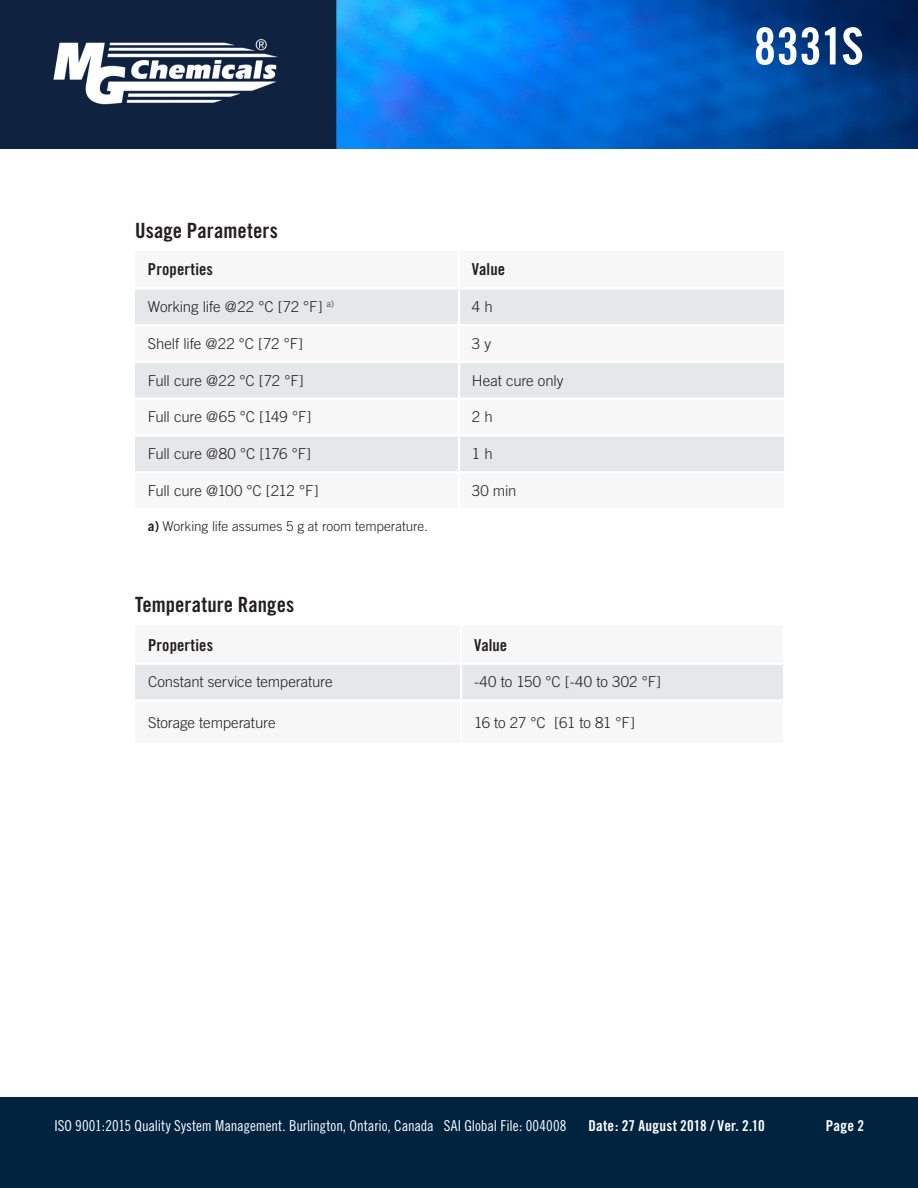
<style>
.page{position:relative;width:918px;height:1188px;background:#fff}
.page>*{position:absolute;margin:0;border:0;box-sizing:border-box;transform-origin:0 0}
.t1{font:51px "Trade Gothic Bold Cond Twenty";letter-spacing:-.01em;color:#fff}
.t2{font:21px "Trade Gothic Bold Cond Twenty";letter-spacing:.005em;color:#231f20}
.t3{font:16.5px "Trade Gothic Bold Cond Twenty";letter-spacing:.005em;color:#231f20}
.t4{font:300 15px "Trade Gothic";letter-spacing:-.01em;color:#231f20}
.t5{font:15px "Trade Gothic Cond Eighteen";letter-spacing:-.005em;color:#fff}
.t6{font:15px "Trade Gothic Bold Cond Twenty";letter-spacing:.015em;color:#fff}
.t7{font:300 15px "Trade Gothic";letter-spacing:.01em;color:#231f20}
.t8{font:300 13.5px "Trade Gothic";letter-spacing:-.005em;color:#231f20}
.s1{font-weight:700}
</style>
<div class="page">
<img style="left:0;top:0;width:918px;height:149px">
<div style="left:0;top:1097px;width:918px;height:91px;background:#002340"></div>
<svg style="left:135px;top:290px;width:649px;height:181px;fill:#e6e7e9"></svg>
<hr style="left:459px;top:324px;width:325px;height:2px;background:#fff">
<hr style="left:459px;top:361px;width:325px;height:2px;background:#fff">
<hr style="left:459px;top:398px;width:325px;height:2px;background:#fff">
<hr style="left:459px;top:434px;width:325px;height:3px;background:#fff">
<hr style="left:458px;top:290px;width:2px;height:34px;background:#fff">
<hr style="left:135px;top:324px;width:324px;height:2px;background:#fff">
<hr style="left:458px;top:326px;width:2px;height:35px;background:#fff">
<hr style="left:135px;top:361px;width:324px;height:2px;background:#fff">
<hr style="left:458px;top:363px;width:2px;height:35px;background:#fff">
<hr style="left:135px;top:398px;width:324px;height:2px;background:#fff">
<hr style="left:458px;top:400px;width:2px;height:34px;background:#fff">
<hr style="left:135px;top:434px;width:324px;height:3px;background:#fff">
<hr style="left:458px;top:437px;width:2px;height:34px;background:#fff">
<div style="left:135px;top:665px;width:648px;height:34px;background:#e6e7e9"></div>
<hr style="left:460px;top:665px;width:2px;height:34px;background:#fff">
<h2 class="t2" style="left:135px;top:217px;width:144px">Usage Parameters</h2>
<p class="t3" style="left:148px;top:260px;width:67px">Properties</p>
<p class="t3" style="left:472px;top:260px;width:35px">Value</p>
<p class="t4" style="left:148px;top:298px;width:188px">Working life @22 °C [72 °F] <sup>a)</sup></p>
<p class="t4" style="left:472px;top:298px;width:22px">4 h</p>
<p class="t4" style="left:148px;top:335px;width:157px">Shelf life @22 °C [72 °F]</p>
<p class="t4" style="left:472px;top:335px;width:21px">3 y</p>
<p class="t4" style="left:148px;top:371px;width:157px">Full cure @22 °C [72 °F]</p>
<p class="t4" style="left:472px;top:371px;width:93px">Heat cure only</p>
<p class="t4" style="left:148px;top:408px;width:165px">Full cure @65 °C [149 °F]</p>
<p class="t4" style="left:472px;top:408px;width:22px">2 h</p>
<p class="t4" style="left:148px;top:445px;width:165px">Full cure @80 °C [176 °F]</p>
<p class="t4" style="left:472px;top:445px;width:22px">1 h</p>
<p class="t4" style="left:148px;top:482px;width:172px">Full cure @100 °C [212 °F]</p>
<p class="t4" style="left:472px;top:482px;width:46px">30 min</p>
<p class="t8" style="left:148px;top:518px;width:282px"><span class="s1">a)</span> Working life assumes 5 g at room temperature.</p>
<h2 class="t2" style="left:135px;top:592px;width:161px">Temperature Ranges</h2>
<p class="t3" style="left:148px;top:635px;width:67px">Properties</p>
<p class="t3" style="left:474px;top:635px;width:35px">Value</p>
<p class="t4" style="left:148px;top:673px;width:186px">Constant service temperature</p>
<p class="t7" style="left:474px;top:673px;width:189px">-40 to 150 °C [-40 to 302 °F]</p>
<p class="t4" style="left:148px;top:713px;width:129px">Storage temperature</p>
<p class="t4" style="left:474px;top:713px;width:162px">16 to 27 °C [61 to 81 °F]</p>
<h1 class="t1" style="left:754px;top:15px;width:112px">8331S</h1>
<p class="t5" style="left:54px;top:1117px;width:514px">ISO 9001:2015 Quality System Management. Burlington, Ontario, Canada SAI Global File: 004008</p>
<p class="t6" style="left:588px;top:1117px;width:178px">Date: 27 August 2018 / Ver. 2.10</p>
<p class="t6" style="left:826px;top:1116px;width:40px">Page 2</p>
</div>
